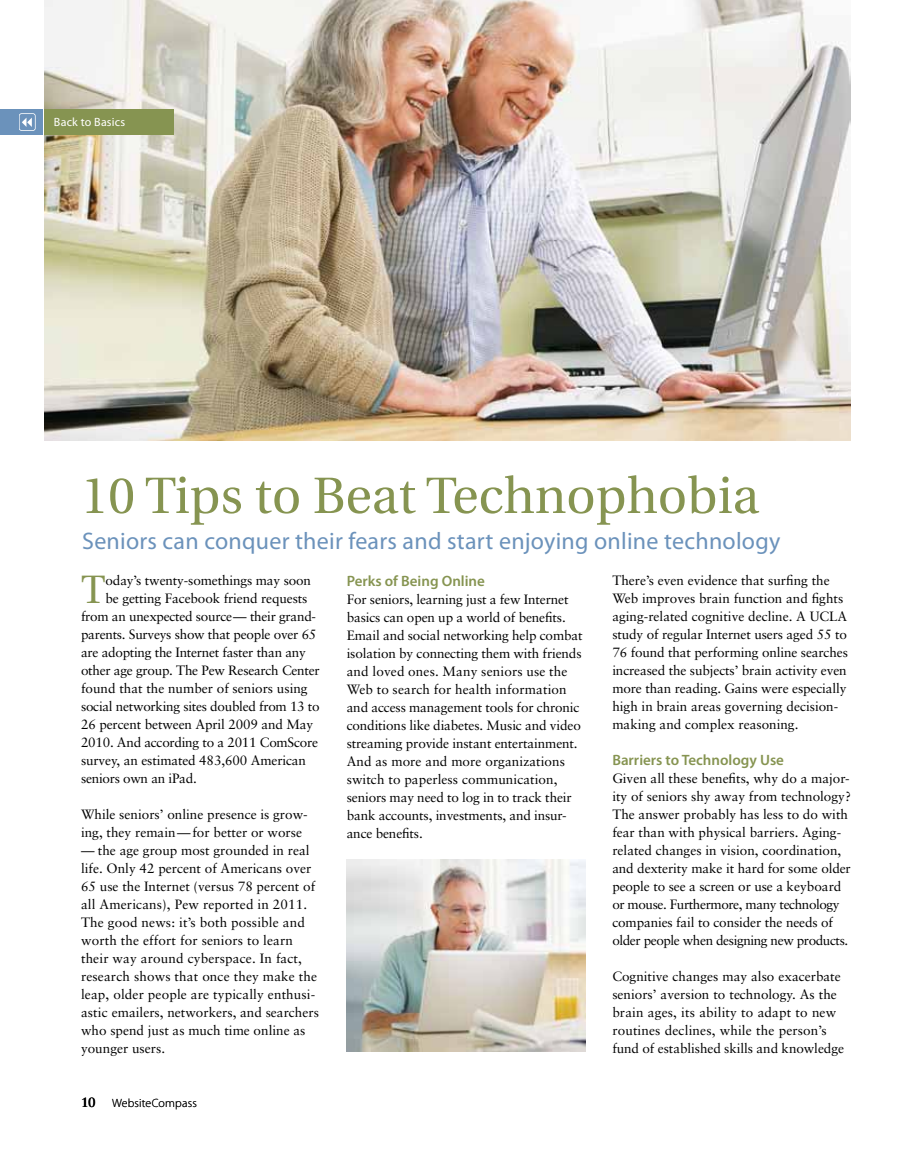
<style>
.page{position:relative;width:905px;height:1161px;background:#fff}
.page>*{position:absolute;margin:0;border:0;box-sizing:border-box;transform-origin:0 0}
.t1{font:51px "Utopia";color:#869451}
.t2{font:39.45px "Utopia";color:#869451}
.t3{font:24px "Myriad Pro";letter-spacing:.01em;color:#6b92bb}
.t4{font:600 15px "Myriad Pro";color:#869451}
.t5{font:13.5px/18px "Sabon";color:#000}
.t6{font:13.5px "Sabon";letter-spacing:-.02em;color:#000}
.t7{font:700 13.5px "Sabon";color:#000}
.t8{font:300 12px "Myriad Pro";letter-spacing:.015em;color:#000}
.t9{font:12px "Myriad Pro";letter-spacing:.02em;color:#fff}
</style>
<div class="page">
<img style="left:45px;top:0;width:805px;height:441px">
<div style="left:0;top:109px;width:42px;height:26px;background:#6b92bb"></div>
<div style="left:45px;top:109px;width:129px;height:26px;background:#869451"></div>
<svg style="left:19px;top:113px;width:17px;height:18px"></svg>
<img style="left:346px;top:859px;width:239px;height:193px">
<p class="t9" style="left:54px;top:114px;width:73px">Back to Basics</p>
<h1 class="t1" style="left:81px;top:468px;width:679px">10 Tips to Beat Technophobia</h1>
<h3 class="t3" style="left:82px;top:526px;width:699px">Seniors can conquer their fears and start enjoying online technology</h3>
<h2 class="t2" style="left:81px;top:568px;width:26px">T</h2>
<p class="t5" style="left:106px;top:571px;width:207px">oday’s twenty-somethings may soon</p>
<p class="t5" style="left:106px;top:589px;width:203px">be getting Facebook friend requests</p>
<p class="t6" style="left:81px;top:608px;width:236px">from an unexpected source— their grand-</p>
<p class="t6" style="left:81px;top:626px;width:237px">parents. Surveys show that people over 65</p>
<p class="t6" style="left:81px;top:644px;width:226px">are adopting the Internet faster than any</p>
<p class="t6" style="left:81px;top:662px;width:240px">other age group. The Pew Research Center</p>
<p class="t5" style="left:81px;top:679px;width:228px">found that the number of seniors using</p>
<p class="t6" style="left:81px;top:698px;width:240px">social networking sites doubled from 13 to</p>
<p class="t5" style="left:81px;top:715px;width:234px">26 percent between April 2009 and May</p>
<p class="t6" style="left:81px;top:734px;width:238px">2010. And according to a 2011 ComScore</p>
<p class="t5" style="left:81px;top:751px;width:226px">survey, an estimated 483,600 American</p>
<p class="t6" style="left:81px;top:770px;width:117px">seniors own an iPad.</p>
<p class="t5" style="left:81px;top:805px;width:228px">While seniors’ online presence is grow&shy;ing, they remain—for better or worse</p>
<p class="t5" style="left:81px;top:841px;width:239px">— the age group most grounded in real life. Only 42 percent of Americans over 65 use the Internet (versus 78 percent of all Americans), Pew reported in 2011.<br>The good news: it’s both possible and worth the effort for seniors to learn their way around cyberspace. In fact, research shows that once they make the leap, older people are typically enthusi&shy;astic emailers, networkers, and searchers who spend just as much time online as younger users.</p>
<p class="t7" style="left:81px;top:1094px;width:16px">10</p>
<p class="t8" style="left:112px;top:1096px;width:86px">WebsiteCompass</p>
<p class="t4" style="left:346px;top:571px;width:140px">Perks of Being Online</p>
<p class="t5" style="left:346px;top:590px;width:237px">For seniors, learning just a few Internet basics can open up a world of benefits.<br>Email and social networking help combat isolation by connecting them with friends and loved ones. Many seniors use the Web to search for health information and access management tools for chronic conditions like diabetes. Music and video streaming provide instant entertainment.<br>And as more and more organizations switch to paperless communication, seniors may need to log in to track their bank accounts, investments, and insur&shy;ance benefits.</p>
<p class="t5" style="left:612px;top:571px;width:237px">There’s even evidence that surfing the Web improves brain function and fights aging-related cognitive decline. A UCLA study of regular Internet users aged 55 to 76 found that performing online searches increased the subjects’ brain activity even more than reading. Gains were especially high in brain areas governing decision&shy;making and complex reasoning.</p>
<p class="t4" style="left:612px;top:750px;width:173px">Barriers to Technology Use</p>
<p class="t5" style="left:612px;top:769px;width:240px">Given all these benefits, why do a major&shy;ity of seniors shy away from technology?<br>The answer probably has less to do with fear than with physical barriers. Aging&shy;related changes in vision, coordination, and dexterity make it hard for some older people to see a screen or use a keyboard or mouse. Furthermore, many technology companies fail to consider the needs of older people when designing new products.</p>
<p class="t5" style="left:612px;top:967px;width:233px">Cognitive changes may also exacerbate seniors’ aversion to technology. As the brain ages, its ability to adapt to new routines declines, while the person’s fund of established skills and knowledge</p>
</div>
